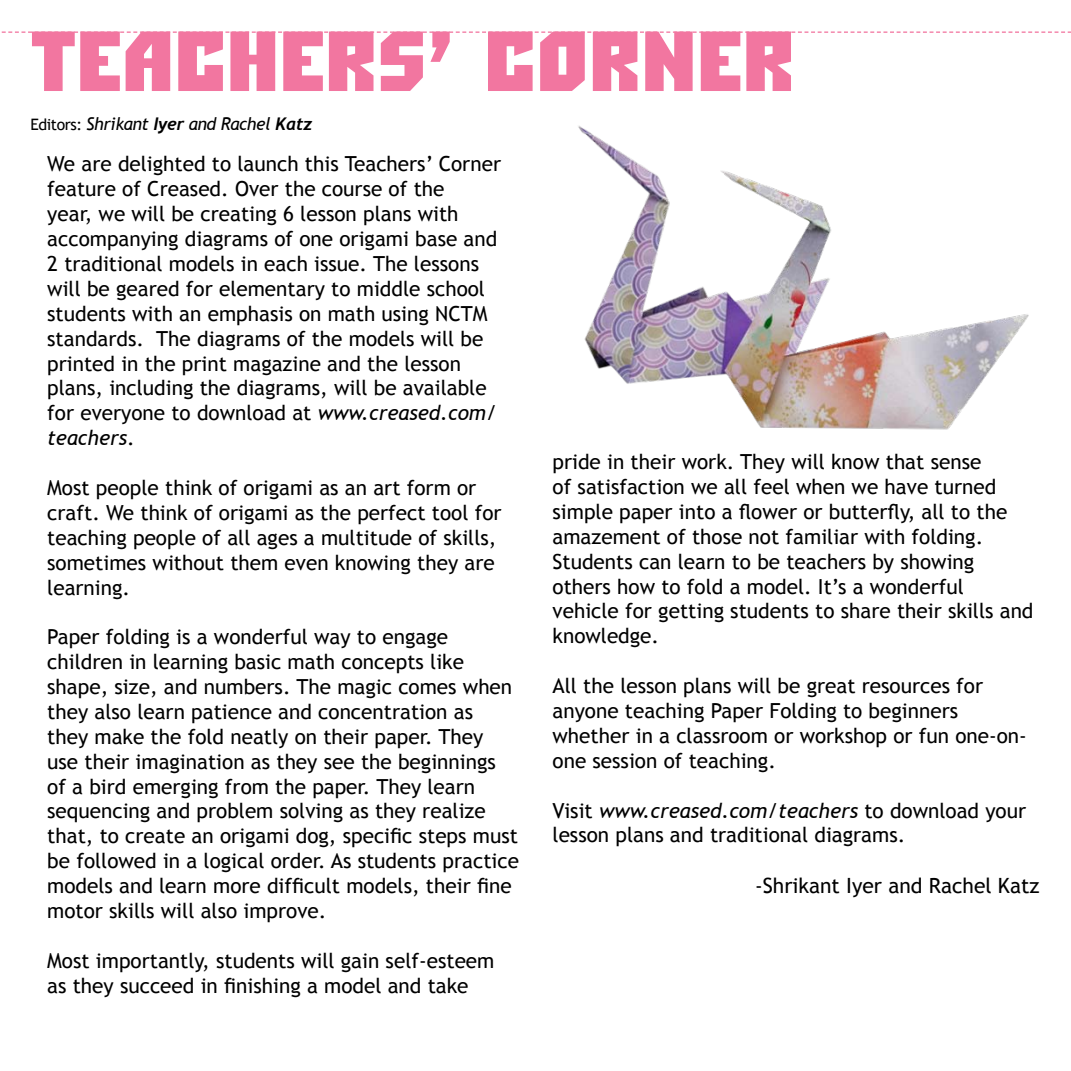
<style>
.page{position:relative;width:1071px;height:1071px;background:#fff}
.page>*{position:absolute;margin:0;border:0;box-sizing:border-box;transform-origin:0 0}
.t1{font:700 84px "a Simpler";color:#f276a0}
.t2{font:21px "Trebuchet MS";color:#000}
.t3{font:20.82px/24.8px "Trebuchet MS";color:#000}
.t4{font:italic 17.5px "Trebuchet MS";letter-spacing:-.025em;color:#000}
.s1{font-style:normal;font-size:15.75px}
.s2{font-family:"Trebuchet";font-weight:700}
.s3{font-style:italic}
.s4{font-size:20.82px}
</style>
<div class="page">
<img style="left:537px;top:31px;width:525px;height:399px">
<svg style="left:1px;top:32px;width:1070px;height:1px"></svg>
<h1 class="t1" style="left:30px;top:14px;width:766px">TEACHERS’ CORNER</h1>
<p class="t4" style="left:30px;top:114px;width:284px"><span class="s1">Editors:</span> Shrikant <span class="s2">Iyer</span> and Rachel <span class="s2">Katz</span></p>
<p class="t3" style="left:47px;top:152px;width:455px">We are delighted to launch this Teachers’ Corner feature of Creased. Over the course of the<br>year, we will be creating 6 lesson plans with accompanying diagrams of one origami base and 2 traditional models in each issue. The lessons will be geared for elementary to middle school students with an emphasis on math using NCTM standards. The diagrams of the models will be printed in the print magazine and the lesson plans, including the diagrams, will be available for everyone to download at <span class="s3">www.creased.com/ teachers</span>.</p>
<p class="t3" style="left:47px;top:475px;width:456px">Most people think of origami as an art form or craft. We think of origami as the perfect tool for teaching people of all ages a multitude of skills, sometimes without them even knowing they are learning.</p>
<p class="t3" style="left:47px;top:625px;width:473px">Paper folding is a wonderful way to engage children in learning basic math concepts like shape, size, and numbers. The magic comes when they also learn patience and concentration as they make the fold neatly on their paper. They use their imagination as they see the beginnings of a bird emerging from the paper. They learn sequencing and problem solving as they realize that, to create an origami dog, specific steps must be followed in a logical order. As students practice models and learn more difficult models, their fine motor skills will also improve.</p>
<p class="t3" style="left:47px;top:948px;width:449px">Most importantly, students will gain self-esteem as they succeed in finishing a model and take</p>
<p class="t3" style="left:553px;top:450px;width:482px">pride in their work. They will know that sense<br>of satisfaction we all feel when we have turned simple paper into a flower or butterfly, all to the amazement of those not familiar with folding.<br>Students can learn to be teachers by showing others how to fold a model. It’s a wonderful vehicle for getting students to share their skills and knowledge.</p>
<p class="t3" style="left:553px;top:674px;width:476px">All the lesson plans will be great resources for anyone teaching Paper Folding to beginners whether in a classroom or workshop or fun one-on&shy;one session of teaching.</p>
<p class="t3" style="left:553px;top:798px;width:475px">Visit <span class="s3">www.creased.com/teachers</span> to download your lesson plans and traditional diagrams.</p>
<p class="t2" style="left:755px;top:873px;width:286px"><span class="s4">-</span>Shrikant Iyer and Rachel Katz</p>
</div>
